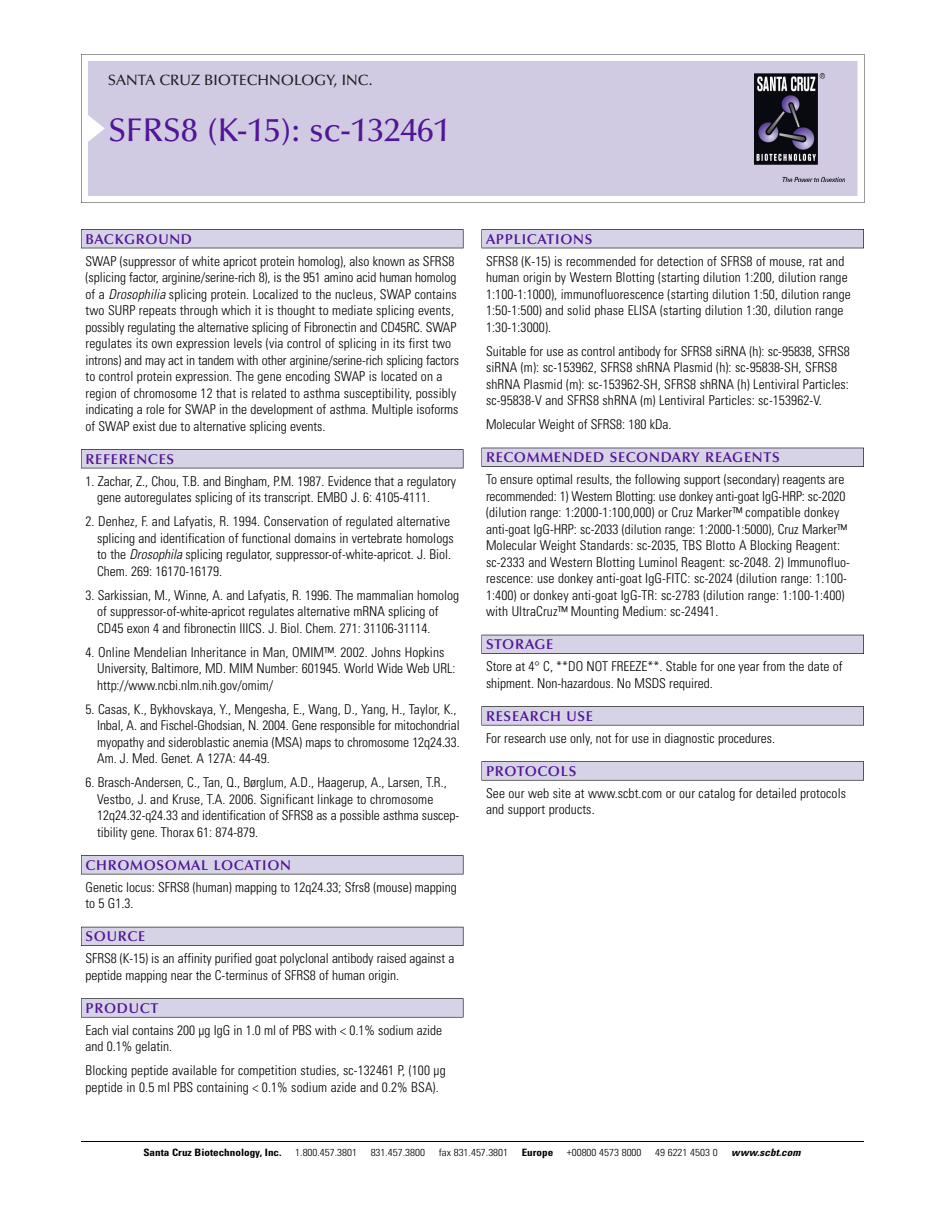
<style>
.page{position:relative;width:945px;height:1215px;background:#fff}
.page>*{position:absolute;margin:0;border:0;box-sizing:border-box;transform-origin:0 0}
.t1{font:500 33px "Optima";color:#511695}
.t2{font:500 15px "Optima";color:#231f20}
.t3{font:600 14.25px "Optima";letter-spacing:.05em;color:#511695}
.t4{font:300 condensed 13.5px/16.5px "Univers";color:#000}
.t5{font:300 condensed 10.2px "Univers";color:#000;scale:1.1 1}
.t6{font:700 condensed 10.2px "Univers";color:#000;scale:1.1 1}
.t7{font:italic 700 condensed 10.2px "Univers";letter-spacing:.005em;color:#000;scale:1.1 1}
.s1{font-style:italic}
</style>
<div class="page">
<svg style="left:81px;top:54px;width:783px;height:149px"></svg>
<div style="left:88px;top:61px;width:769px;height:135px;background:#d1cae3"></div>
<img style="left:755px;top:74px;width:90px;height:108px">
<div style="left:81px;top:229px;width:382px;height:19px;background:#525156"></div>
<div style="left:81px;top:230px;width:382px;height:18px;background:#d7d3e7"></div>
<div style="left:81px;top:449px;width:382px;height:19px;background:#525155"></div>
<div style="left:81px;top:450px;width:382px;height:18px;background:#d7d3e7"></div>
<div style="left:81px;top:855px;width:382px;height:19px;background:#545357"></div>
<div style="left:81px;top:856px;width:382px;height:18px;background:#d7d3e7"></div>
<div style="left:81px;top:927px;width:382px;height:19px;background:#54535a"></div>
<div style="left:81px;top:927px;width:382px;height:18px;background:#d7d3e7"></div>
<svg style="left:81px;top:998px;width:382px;height:20px"></svg>
<div style="left:81px;top:999px;width:382px;height:18px;background:#d7d3e7"></div>
<div style="left:482px;top:229px;width:382px;height:19px;background:#525156"></div>
<div style="left:482px;top:230px;width:381px;height:18px;background:#d7d3e7"></div>
<div style="left:482px;top:448px;width:382px;height:19px;background:#515055"></div>
<div style="left:482px;top:448px;width:381px;height:18px;background:#d7d3e7"></div>
<div style="left:482px;top:635px;width:382px;height:19px;background:#525158"></div>
<div style="left:482px;top:635px;width:381px;height:18px;background:#d7d3e7"></div>
<div style="left:482px;top:706px;width:382px;height:19px;background:#575759"></div>
<div style="left:482px;top:707px;width:381px;height:18px;background:#d7d3e7"></div>
<svg style="left:482px;top:761px;width:382px;height:20px"></svg>
<div style="left:482px;top:762px;width:381px;height:18px;background:#d7d3e7"></div>
<hr style="left:81px;top:1141px;width:783px;height:1px;background:#000">
<p class="t2" style="left:108px;top:74px;width:266px">SANTA CRUZ BIOTECHNOLOGY, INC.</p>
<h1 class="t1" style="left:108px;top:117px;width:344px">SFRS8 (K-15): sc-132461</h1>
<p class="t3" style="left:86px;top:233px;width:108px">BACKGROUND</p>
<p class="t4" style="left:86px;top:254px;width:375px">SWAP (suppressor of white apricot protein homolog), also known as SFRS8 (splicing factor, arginine/serine-rich 8), is the 951 amino acid human homolog of a <span class="s1">Drosophilia</span> splicing protein. Localized to the nucleus, SWAP contains two SURP repeats through which it is thought to mediate splicing events, possibly regulating the alternative splicing of Fibronectin and CD45RC. SWAP regulates its own expression levels (via control of splicing in its first two introns) and may act in tandem with other arginine/serine-rich splicing factors to control protein expression. The gene encoding SWAP is located on a region of chromosome 12 that is related to asthma susceptibility, possibly indicating a role for SWAP in the development of asthma. Multiple isoforms of SWAP exist due to alternative splicing events.</p>
<p class="t3" style="left:86px;top:453px;width:90px">REFERENCES</p>
<p class="t4" style="left:97px;top:474px;width:360px;text-indent:-12px">1. Zachar, Z., Chou, T.B. and Bingham, P.M. 1987. Evidence that a regulatory gene autoregulates splicing of its transcript. EMBO J. 6: 4105-4111.</p>
<p class="t4" style="left:97px;top:514px;width:358px;text-indent:-12px">2. Denhez, F. and Lafyatis, R. 1994. Conservation of regulated alternative splicing and identification of functional domains in vertebrate homologs to the <span class="s1">Drosophila</span> splicing regulator, suppressor-of-white-apricot. J. Biol.<br>Chem. 269: 16170-16179.</p>
<p class="t4" style="left:97px;top:588px;width:363px;text-indent:-12px">3. Sarkissian, M., Winne, A. and Lafyatis, R. 1996. The mammalian homolog of suppressor-of-white-apricot regulates alternative mRNA splicing of<br>CD45 exon 4 and fibronectin IIICS. J. Biol. Chem. 271: 31106-31114.</p>
<p class="t4" style="left:97px;top:645px;width:360px;text-indent:-12px">4. Online Mendelian Inheritance in Man, OMIM™. 2002. Johns Hopkins<br>University, Baltimore, MD. MIM Number: 601945. World Wide Web URL: http://www.ncbi.nlm.nih.gov/omim/</p>
<p class="t4" style="left:97px;top:702px;width:364px;text-indent:-12px">5. Casas, K., Bykhovskaya, Y., Mengesha, E., Wang, D., Yang, H., Taylor, K., Inbal, A. and Fischel-Ghodsian, N. 2004. Gene responsible for mitochondrial myopathy and sideroblastic anemia (MSA) maps to chromosome 12q24.33.<br>Am. J. Med. Genet. A 127A: 44-49.</p>
<p class="t4" style="left:97px;top:775px;width:363px;text-indent:-12px">6. Brasch-Andersen, C., Tan, Q., Børglum, A.D., Haagerup, A., Larsen, T.R., Vestbo, J. and Kruse, T.A. 2006. Significant linkage to chromosome 12q24.32-q24.33 and identification of SFRS8 as a possible asthma suscep&shy;tibility gene. Thorax 61: 874-879.</p>
<p class="t3" style="left:86px;top:859px;width:207px">CHROMOSOMAL LOCATION</p>
<p class="t4" style="left:86px;top:880px;width:373px">Genetic locus: SFRS8 (human) mapping to 12q24.33; Sfrs8 (mouse) mapping to 5 G1.3.</p>
<p class="t3" style="left:86px;top:931px;width:61px">SOURCE</p>
<p class="t4" style="left:86px;top:951px;width:370px">SFRS8 (K-15) is an affinity purified goat polyclonal antibody raised against a peptide mapping near the C-terminus of SFRS8 of human origin.</p>
<p class="t3" style="left:86px;top:1002px;width:74px">PRODUCT</p>
<p class="t4" style="left:86px;top:1023px;width:358px">Each vial contains 200 µg IgG in 1.0 ml of PBS with &lt; 0.1% sodium azide and 0.1% gelatin.</p>
<p class="t4" style="left:86px;top:1063px;width:362px">Blocking peptide available for competition studies, sc-132461 P, (100 µg peptide in 0.5 ml PBS containing &lt; 0.1% sodium azide and 0.2% BSA).</p>
<p class="t3" style="left:486px;top:233px;width:108px">APPLICATIONS</p>
<p class="t4" style="left:486px;top:254px;width:366px">SFRS8 (K-15) is recommended for detection of SFRS8 of mouse, rat and human origin by Western Blotting (starting dilution 1:200, dilution range 1:100-1:1000), immunofluorescence (starting dilution 1:50, dilution range 1:50-1:500) and solid phase ELISA (starting dilution 1:30, dilution range 1:30-1:3000).</p>
<p class="t4" style="left:486px;top:344px;width:365px">Suitable for use as control antibody for SFRS8 siRNA (h): sc-95838, SFRS8 siRNA (m): sc-153962, SFRS8 shRNA Plasmid (h): sc-95838-SH, SFRS8 shRNA Plasmid (m): sc-153962-SH, SFRS8 shRNA (h) Lentiviral Particles: sc-95838-V and SFRS8 shRNA (m) Lentiviral Particles: sc-153962-V.</p>
<p class="t4" style="left:486px;top:417px;width:187px">Molecular Weight of SFRS8: 180 kDa.</p>
<p class="t3" style="left:486px;top:452px;width:295px">RECOMMENDED SECONDARY REAGENTS</p>
<p class="t4" style="left:486px;top:472px;width:366px">To ensure optimal results, the following support (secondary) reagents are recommended: 1) Western Blotting: use donkey anti-goat IgG-HRP: sc-2020 (dilution range: 1:2000-1:100,000) or Cruz Marker™ compatible donkey anti-goat IgG-HRP: sc-2033 (dilution range: 1:2000-1:5000), Cruz Marker™ Molecular Weight Standards: sc-2035, TBS Blotto A Blocking Reagent: sc-2333 and Western Blotting Luminol Reagent: sc-2048. 2) Immunofluo&shy;rescence: use donkey anti-goat IgG-FITC: sc-2024 (dilution range: 1:100- 1:400) or donkey anti-goat IgG-TR: sc-2783 (dilution range: 1:100-1:400) with UltraCruz™ Mounting Medium: sc-24941.</p>
<p class="t3" style="left:486px;top:639px;width:69px">STORAGE</p>
<p class="t4" style="left:486px;top:659px;width:358px">Store at 4° C, **DO NOT FREEZE**. Stable for one year from the date of shipment. Non-hazardous. No MSDS required.</p>
<p class="t3" style="left:486px;top:710px;width:109px">RESEARCH USE</p>
<p class="t4" style="left:486px;top:731px;width:290px">For research use only, not for use in diagnostic procedures.</p>
<p class="t3" style="left:486px;top:765px;width:92px">PROTOCOLS</p>
<p class="t4" style="left:486px;top:786px;width:362px">See our web site at www.scbt.com or our catalog for detailed protocols and support products.</p>
<p class="t6" style="left:143px;top:1148px;width:127px">Santa Cruz Biotechnology, Inc.</p>
<p class="t5" style="left:295px;top:1148px;width:58px">1.800.457.3801</p>
<p class="t5" style="left:371px;top:1148px;width:51px">831.457.3800</p>
<p class="t5" style="left:439px;top:1148px;width:65px">fax 831.457.3801</p>
<p class="t6" style="left:522px;top:1148px;width:30px">Europe</p>
<p class="t5" style="left:567px;top:1148px;width:69px">+00800 4573 8000</p>
<p class="t5" style="left:655px;top:1148px;width:58px">49 6221 4503 0</p>
<p class="t7" style="left:731px;top:1148px;width:64px">www.scbt.com</p>
</div>
